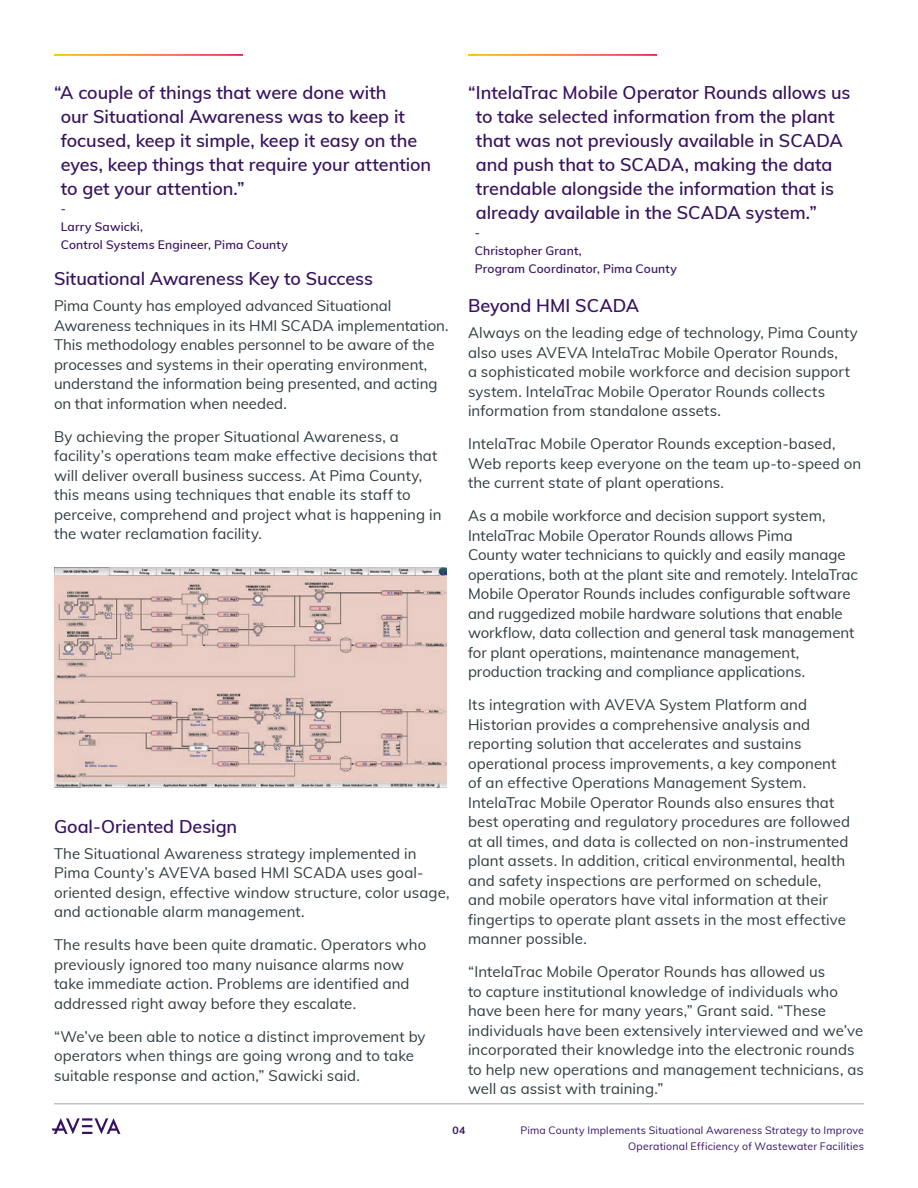
<style>
.page{position:relative;width:918px;height:1188px;background:#fff}
.page>*{position:absolute;margin:0;border:0;box-sizing:border-box;transform-origin:0 0}
.Pull_Quote{font:600 18px/24px "Muli";letter-spacing:-.005em;color:#371260}
.Subheadlines{font:600 18px "Muli";letter-spacing:-.005em;color:#371260}
.Body_Copy{font:15px/19.5px "Muli";letter-spacing:.005em;color:#2f3b41}
.Pull_Quote_Author_Ti{font:600 12px/18px "Muli";letter-spacing:.015em;color:#371260}
.Pull_Quote_Author_Na{font:600 12px "Muli";color:#371260}
.t1{font:10.5px/16.5px "Muli";letter-spacing:.02em;color:#371260;text-align:right}
.t2{font:700 10.5px "Muli";color:#371260}
</style>
<div class="page">
<hr style="left:54px;top:1104px;width:810px;height:1px;background:#a3a7a9">
<svg style="left:52px;top:1118px;width:68px;height:16px"></svg>
<img style="left:55px;top:567px;width:391px;height:221px">
<p class="Pull_Quote" style="left:61px;top:80px;width:372px;text-indent:-7px">“A couple of things that were done with<br>our Situational Awareness was to keep it focused, keep it simple, keep it easy on the eyes, keep things that require your attention to get your attention.”</p>
<p class="Pull_Quote_Author_Na" style="left:61px;top:200px;width:7px">-</p>
<p class="Pull_Quote_Author_Ti" style="left:61px;top:217px;width:229px">Larry Sawicki,<br>Control Systems Engineer, Pima County</p>
<p class="Subheadlines" style="left:54px;top:265px;width:321px">Situational Awareness Key to Success</p>
<p class="Body_Copy" style="left:54px;top:295px;width:396px">Pima County has employed advanced Situational Awareness techniques in its HMI SCADA implementation.<br>This methodology enables personnel to be aware of the processes and systems in their operating environment, understand the information being presented, and acting on that information when needed.</p>
<p class="Body_Copy" style="left:54px;top:426px;width:389px">By achieving the proper Situational Awareness, a facility’s operations team make effective decisions that will deliver overall business success. At Pima County, this means using techniques that enable its staff to perceive, comprehend and project what is happening in the water reclamation facility.</p>
<p class="Subheadlines" style="left:54px;top:813px;width:185px">Goal-Oriented Design</p>
<p class="Body_Copy" style="left:54px;top:843px;width:397px">The Situational Awareness strategy implemented in Pima County’s AVEVA based HMI SCADA uses goal&shy;oriented design, effective window structure, color usage, and actionable alarm management.</p>
<p class="Body_Copy" style="left:54px;top:934px;width:374px">The results have been quite dramatic. Operators who previously ignored too many nuisance alarms now take immediate action. Problems are identified and addressed right away before they escalate.</p>
<p class="Body_Copy" style="left:54px;top:1026px;width:373px">“We’ve been able to notice a distinct improvement by operators when things are going wrong and to take suitable response and action,” Sawicki said.</p>
<p class="Pull_Quote" style="left:476px;top:80px;width:376px;text-indent:-8px">“IntelaTrac Mobile Operator Rounds allows us to take selected information from the plant that was not previously available in SCADA and push that to SCADA, making the data trendable alongside the information that is already available in the SCADA system.”</p>
<p class="Pull_Quote_Author_Na" style="left:475px;top:224px;width:7px">-</p>
<p class="Pull_Quote_Author_Ti" style="left:475px;top:241px;width:204px">Christopher Grant,<br>Program Coordinator, Pima County</p>
<p class="Subheadlines" style="left:468px;top:292px;width:173px">Beyond HMI SCADA</p>
<p class="Body_Copy" style="left:468px;top:322px;width:391px">Always on the leading edge of technology, Pima County also uses AVEVA IntelaTrac Mobile Operator Rounds,<br>a sophisticated mobile workforce and decision support system. IntelaTrac Mobile Operator Rounds collects information from standalone assets.</p>
<p class="Body_Copy" style="left:468px;top:433px;width:395px">IntelaTrac Mobile Operator Rounds exception-based,<br>Web reports keep everyone on the team up-to-speed on the current state of plant operations.</p>
<p class="Body_Copy" style="left:468px;top:505px;width:392px">As a mobile workforce and decision support system, IntelaTrac Mobile Operator Rounds allows Pima<br>County water technicians to quickly and easily manage operations, both at the plant site and remotely. IntelaTrac Mobile Operator Rounds includes configurable software and ruggedized mobile hardware solutions that enable workflow, data collection and general task management for plant operations, maintenance management, production tracking and compliance applications.</p>
<p class="Body_Copy" style="left:468px;top:694px;width:384px">Its integration with AVEVA System Platform and Historian provides a comprehensive analysis and reporting solution that accelerates and sustains operational process improvements, a key component of an effective Operations Management System.<br>IntelaTrac Mobile Operator Rounds also ensures that best operating and regulatory procedures are followed at all times, and data is collected on non-instrumented plant assets. In addition, critical environmental, health and safety inspections are performed on schedule, and mobile operators have vital information at their fingertips to operate plant assets in the most effective manner possible.</p>
<p class="Body_Copy" style="left:468px;top:961px;width:397px">“IntelaTrac Mobile Operator Rounds has allowed us<br>to capture institutional knowledge of individuals who have been here for many years,” Grant said. “These individuals have been extensively interviewed and we’ve incorporated their knowledge into the electronic rounds to help new operations and management technicians, as well as assist with training.”</p>
<p class="t2" style="left:453px;top:1123px;width:14px">04</p>
<p class="t1" style="left:520px;top:1121px;width:345px">Pima County Implements Situational Awareness Strategy to Improve<br>Operational Efficiency of Wastewater Facilities</p>
</div>
